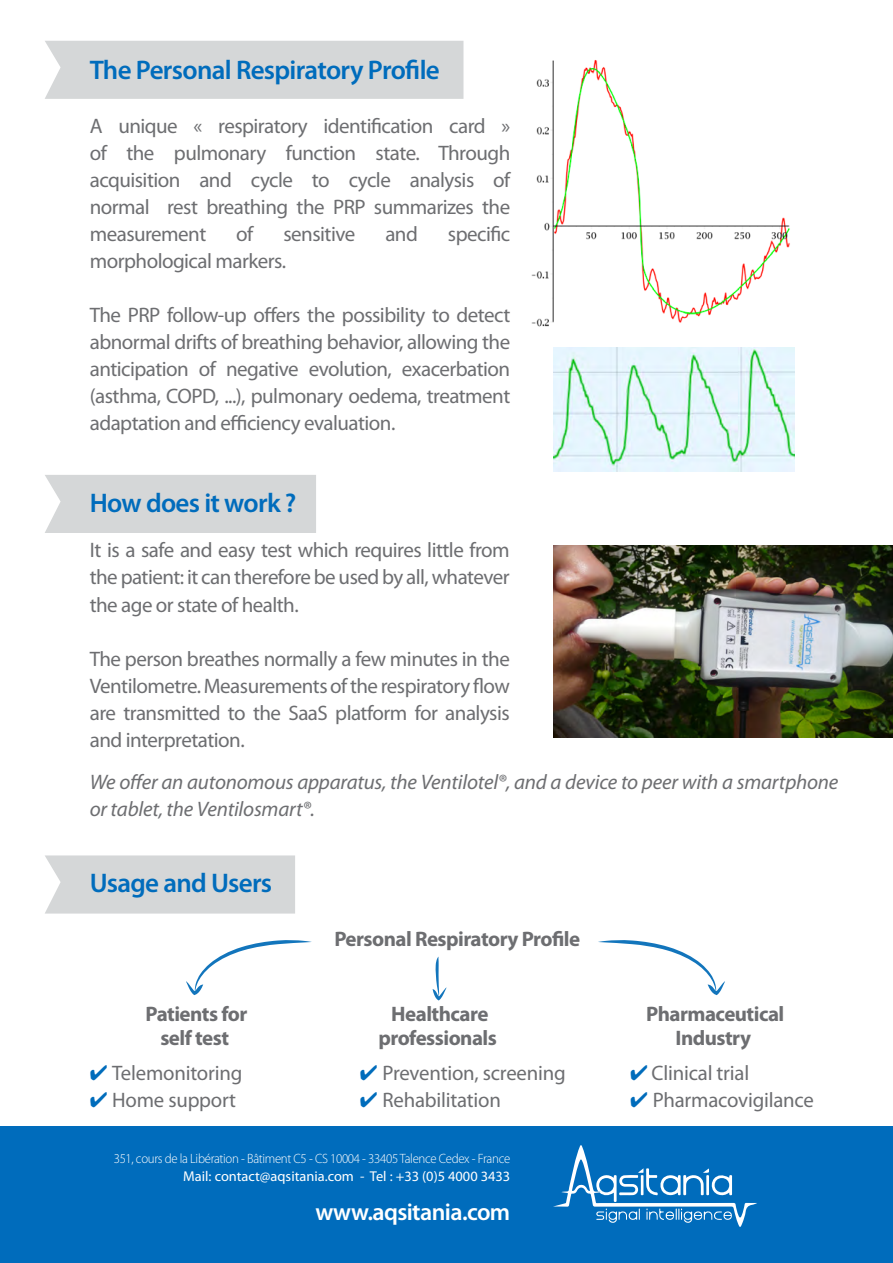
<style>
.page{position:relative;width:893px;height:1263px;background:#fff}
.page>*{position:absolute;margin:0;border:0;box-sizing:border-box;transform-origin:0 0}
.t1{font:600 27px "Myriad Pro";letter-spacing:-.025em;color:#006cbc}
.t2{font:600 24px "Myriad Pro";letter-spacing:-.025em;color:#fff}
.t3{font:21px/27px "Myriad Pro";letter-spacing:-.025em;color:#6d6e71;text-align:justify}
.t4{font:italic 21px/27px "Myriad Pro";letter-spacing:-.01em;color:#6d6e71}
.t5{font:700 21px "Myriad Pro";letter-spacing:-.025em;color:#6d6e71}
.t6{font:14.25px "Myriad Pro";color:#fff}
.t7{font:300 13.5px "Myriad Pro";letter-spacing:-.025em;color:#fff;scale:.95 1}
.s1{color:#006cbb}
</style>
<div class="page">
<div style="left:45px;top:41px;width:418px;height:58px;background:#d5d7d8"></div>
<div style="left:45px;top:475px;width:271px;height:58px;background:#d5d7d8"></div>
<div style="left:45px;top:855px;width:250px;height:58px;background:#d5d7d8"></div>
<img style="left:531px;top:60px;width:259px;height:267px">
<img style="left:553px;top:347px;width:241px;height:124px">
<svg style="left:432px;top:956px;width:15px;height:44px"></svg>
<svg style="left:598px;top:940px;width:127px;height:55px"></svg>
<svg style="left:186px;top:940px;width:126px;height:55px"></svg>
<img style="left:553px;top:545px;width:340px;height:193px">
<div style="left:0;top:1127px;width:893px;height:136px;background:#006cbc"></div>
<svg style="left:553px;top:1145px;width:204px;height:82px"></svg>
<p class="t1" style="left:90px;top:55px;width:352px">The Personal Respiratory Profile</p>
<p class="t3" style="left:90px;top:113px;width:422px">A unique « respiratory identification card » of the pulmonary function state. Through acquisition and cycle to cycle analysis of normal rest breathing the PRP summarizes the measurement</p>
<p class="t3" style="left:236px;top:221px;width:19px">of</p>
<p class="t3" style="left:283px;top:221px;width:73px">sensitive</p>
<p class="t3" style="left:385px;top:221px;width:34px">and</p>
<p class="t3" style="left:448px;top:221px;width:64px">specific</p>
<p class="t3" style="left:90px;top:248px;width:198px">morphological markers.</p>
<p class="t3" style="left:90px;top:302px;width:422px">The PRP follow-up offers the possibility to detect abnormal drifts of breathing behavior, allowing the anticipation of negative evolution, exacerbation (asthma, COPD, ...), pulmonary oedema, treatment adaptation and efficiency evaluation.</p>
<p class="t1" style="left:90px;top:488px;width:208px">How does it work ?</p>
<p class="t3" style="left:90px;top:537px;width:421px">It is a safe and easy test which requires little from the patient: it can therefore be used by all, whatever the age or state of health.</p>
<p class="t3" style="left:90px;top:645px;width:422px">The person breathes normally a few minutes in the Ventilometre. Measurements of the respiratory flow are transmitted to the SaaS platform for analysis and interpretation.</p>
<p class="t4" style="left:90px;top:768px;width:750px">We offer an autonomous apparatus, the Ventilotel®, and a device to peer with a smartphone or tablet, the Ventilosmart®.</p>
<p class="t1" style="left:90px;top:868px;width:184px">Usage and Users</p>
<p class="t5" style="left:334px;top:927px;width:247px">Personal Respiratory Profile</p>
<p class="t5" style="left:146px;top:1002px;width:103px">Patients for</p>
<p class="t5" style="left:391px;top:1002px;width:99px">Healthcare</p>
<p class="t5" style="left:646px;top:1002px;width:140px">Pharmaceutical</p>
<p class="t5" style="left:160px;top:1026px;width:70px">self test</p>
<p class="t5" style="left:378px;top:1026px;width:120px">professionals</p>
<p class="t5" style="left:676px;top:1026px;width:77px">Industry</p>
<p class="t3" style="left:90px;top:1060px;width:154px"><span class="s1">✔</span> Telemonitoring</p>
<p class="t3" style="left:90px;top:1087px;width:148px"><span class="s1">✔</span> Home support</p>
<p class="t3" style="left:360px;top:1060px;width:207px"><span class="s1">✔</span> Prevention, screening</p>
<p class="t3" style="left:360px;top:1087px;width:143px"><span class="s1">✔</span> Rehabilitation</p>
<p class="t7" style="left:114px;top:1151px;width:419px">351, cours de la Libération - Bâtiment C5 - CS 10004 - 33405 Talence Cedex - France</p>
<p class="t6" style="left:183px;top:1168px;width:328px">Mail: contact@aqsitania.com - Tel : +33 (0)5 4000 3433</p>
<p class="t2" style="left:315px;top:1199px;width:196px">www.aqsitania.com</p>
<p class="t3" style="left:630px;top:1060px;width:121px"><span class="s1">✔</span> Clinical trial</p>
<p class="t3" style="left:630px;top:1087px;width:185px"><span class="s1">✔</span> Pharmacovigilance</p>
</div>
